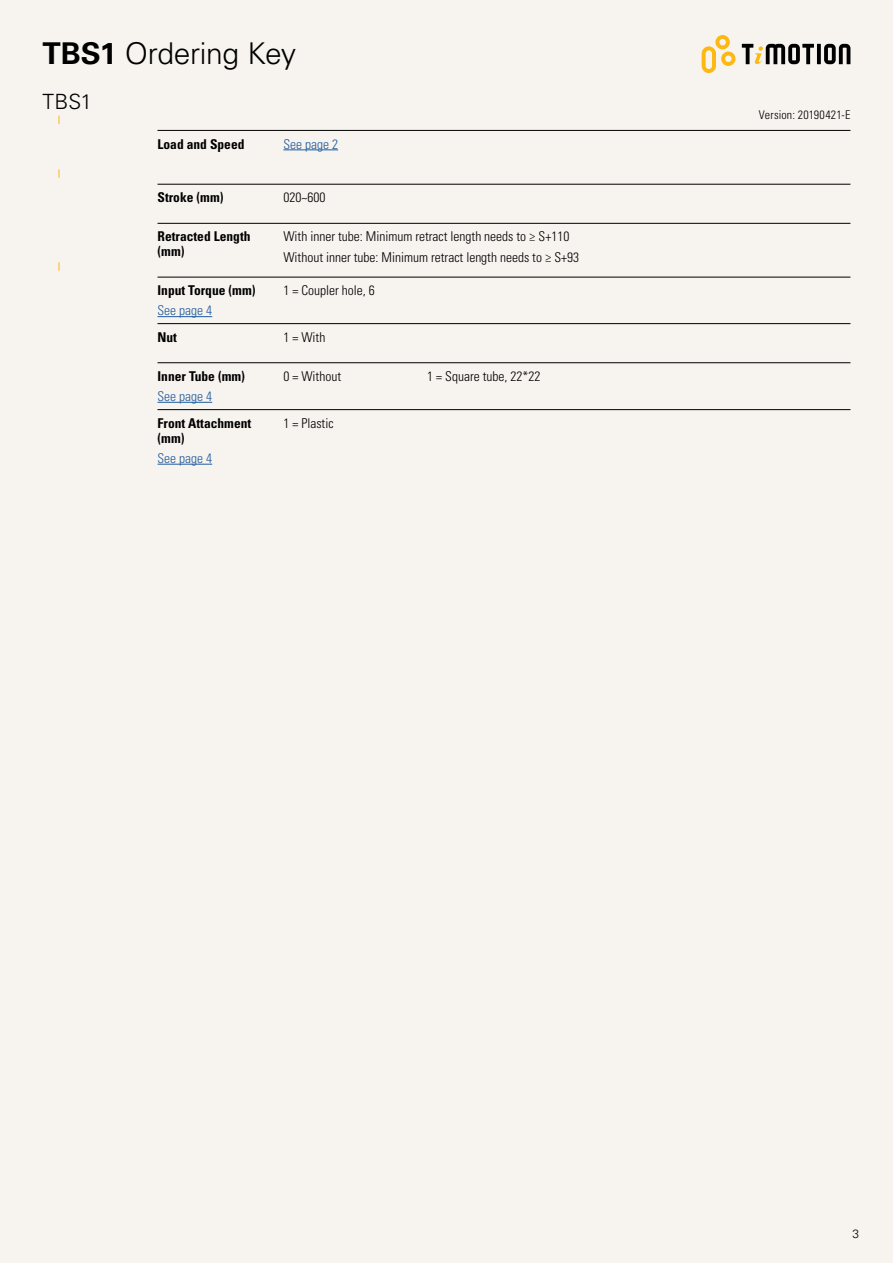
<style>
.page{position:relative;width:893px;height:1263px;background:#f7f3ef}
.page>*{position:absolute;margin:0;border:0;box-sizing:border-box;transform-origin:0 0}
.t1{font:300 30px "Univers LT Std";letter-spacing:-.015em;color:#000}
.t2{font:300 21px "Univers LT Std";color:#000}
.t3{font:300 condensed 13.5px/20.1px "Univers LT Std";color:#000}
.t4{font:700 condensed 13.5px/15px "Univers LT Std";color:#000}
.t5{font:300 condensed 13.5px "Univers LT Std";color:#205d9e}
.t6{font:300 condensed 12px "Univers LT Std";letter-spacing:.01em;color:#000}
.t7{font:300 12px "Univers LT Std";color:#000}
.s1{font-weight:700}
</style>
<div class="page">
<svg style="left:702px;top:35px;width:33px;height:38px"></svg>
<svg style="left:817px;top:44px;width:4px;height:20px"></svg>
<svg style="left:824px;top:44px;width:26px;height:20px"></svg>
<svg style="left:742px;top:44px;width:72px;height:20px"></svg>
<hr style="left:158px;top:184px;width:692px;height:1px;background:#000">
<hr style="left:158px;top:277px;width:692px;height:1px;background:#000">
<hr style="left:158px;top:362px;width:692px;height:1px;background:#000">
<hr style="left:158px;top:323px;width:692px;height:1px;background:#000">
<hr style="left:158px;top:409px;width:692px;height:1px;background:#000">
<hr style="left:158px;top:130px;width:692px;height:1px;background:#000">
<hr style="left:158px;top:316px;width:54px;height:1px;background:#205d9e">
<hr style="left:158px;top:402px;width:54px;height:1px;background:#205d9e">
<hr style="left:158px;top:464px;width:54px;height:1px;background:#205d9e">
<hr style="left:158px;top:223px;width:692px;height:1px;background:#000">
<hr style="left:283px;top:150px;width:55px;height:1px;background:#205d9e">
<h1 class="t1" style="left:43px;top:36px;width:255px"><span class="s1">TBS1</span> Ordering Key</h1>
<h2 class="t2" style="left:43px;top:89px;width:51px">TBS1</h2>
<p class="t4" style="left:158px;top:136px;width:88px">Load and Speed</p>
<p class="t5" style="left:283px;top:136px;width:56px">See page 2</p>
<p class="t4" style="left:158px;top:190px;width:68px">Stroke (mm)</p>
<p class="t3" style="left:283px;top:187px;width:43px">020~600</p>
<p class="t4" style="left:158px;top:229px;width:95px">Retracted Length (mm)</p>
<p class="t3" style="left:283px;top:227px;width:297px">With inner tube: Minimum retract length needs to ≥ S+110<br>Without inner tube: Minimum retract length needs to ≥ S+93</p>
<p class="t4" style="left:158px;top:283px;width:99px">Input Torque (mm)</p>
<p class="t5" style="left:158px;top:302px;width:56px">See page 4</p>
<p class="t3" style="left:283px;top:280px;width:93px">1 = Coupler hole, 6</p>
<p class="t4" style="left:158px;top:329px;width:21px">Nut</p>
<p class="t3" style="left:283px;top:327px;width:43px">1 = With</p>
<p class="t4" style="left:158px;top:368px;width:89px">Inner Tube (mm)</p>
<p class="t5" style="left:158px;top:388px;width:56px">See page 4</p>
<p class="t3" style="left:283px;top:366px;width:59px">0 = Without</p>
<p class="t3" style="left:427px;top:366px;width:115px">1 = Square tube, 22*22</p>
<p class="t4" style="left:158px;top:415px;width:95px">Front Attachment (mm)</p>
<p class="t5" style="left:158px;top:450px;width:56px">See page 4</p>
<p class="t3" style="left:283px;top:413px;width:52px">1 = Plastic</p>
<p class="t6" style="left:759px;top:108px;width:93px">Version: 20190421-E</p>
<p class="t7" style="left:852px;top:1226px;width:8px">3</p>
</div>
